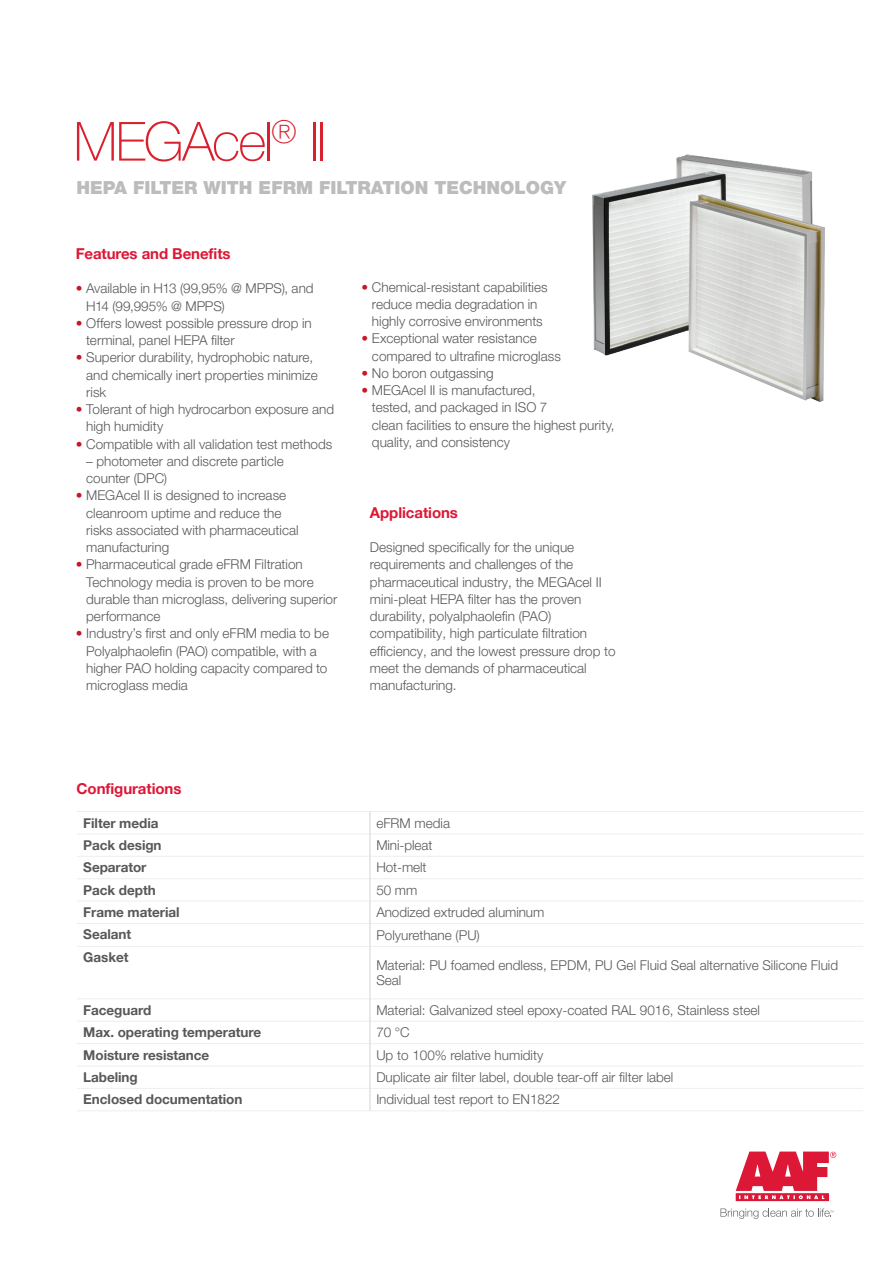
<style>
.page{position:relative;width:893px;height:1263px;background:#fff}
.page>*{position:absolute;margin:0;border:0;box-sizing:border-box;transform-origin:0 0}
.Titel_voorzijde{font:100 54px "Helvetica Neue LT Pro";letter-spacing:-.035em;color:#da1f2d}
.Filter_categorie{font:900 18px "Helvetica Neue LT Pro";color:#bdbcbc}
.Heading_bold{font:700 15px "Helvetica Neue LT Pro";letter-spacing:-.005em;color:#dd1736}
.Heading_bold-2{font:300 13.5px/17.2px "Helvetica Neue LT Pro";color:#57585a}
.chart_copy{font:300 13.5px/15px "Helvetica Neue LT Pro";color:#57585a}
.Tabel_-_Body_links{font:700 13.5px "Helvetica Neue LT Pro";letter-spacing:-.005em;color:#57585a}
.Tabel_-_Body_links-2{font:300 13.5px "Helvetica Neue LT Pro";letter-spacing:-.005em;color:#57585a}
.s1{color:#c81727}
</style>
<div class="page">
<svg style="left:77px;top:812px;width:786px;height:298px"></svg>
<hr style="left:77px;top:811px;width:293px;height:1px;background:#eeeeef">
<hr style="left:370px;top:811px;width:493px;height:1px;background:#eeeeef">
<hr style="left:77px;top:834px;width:293px;height:1px;background:#eeeeef">
<hr style="left:370px;top:834px;width:493px;height:1px;background:#eeeeef">
<hr style="left:77px;top:856px;width:293px;height:1px;background:#eeeeef">
<hr style="left:370px;top:856px;width:493px;height:1px;background:#eeeeef">
<hr style="left:77px;top:878px;width:293px;height:1px;background:#eeeeef">
<hr style="left:370px;top:878px;width:493px;height:1px;background:#eeeeef">
<hr style="left:77px;top:901px;width:293px;height:1px;background:#eeeeef">
<hr style="left:370px;top:901px;width:493px;height:1px;background:#eeeeef">
<hr style="left:77px;top:923px;width:293px;height:1px;background:#eeeeef">
<hr style="left:370px;top:923px;width:493px;height:1px;background:#eeeeef">
<hr style="left:77px;top:946px;width:293px;height:1px;background:#eeeeef">
<hr style="left:370px;top:946px;width:493px;height:1px;background:#eeeeef">
<hr style="left:77px;top:998px;width:293px;height:1px;background:#eeeeef">
<hr style="left:370px;top:998px;width:493px;height:1px;background:#eeeeef">
<hr style="left:77px;top:1021px;width:293px;height:1px;background:#eeeeef">
<hr style="left:370px;top:1021px;width:493px;height:1px;background:#eeeeef">
<hr style="left:77px;top:1043px;width:293px;height:1px;background:#eeeeef">
<hr style="left:370px;top:1043px;width:493px;height:1px;background:#eeeeef">
<hr style="left:77px;top:1066px;width:293px;height:1px;background:#eeeeef">
<hr style="left:370px;top:1066px;width:493px;height:1px;background:#eeeeef">
<hr style="left:77px;top:1088px;width:293px;height:1px;background:#eeeeef">
<hr style="left:370px;top:1088px;width:493px;height:1px;background:#eeeeef">
<hr style="left:77px;top:1110px;width:293px;height:1px;background:#eeeeef">
<hr style="left:370px;top:1110px;width:493px;height:1px;background:#eeeeef">
<svg style="left:370px;top:812px;width:1px;height:134px"></svg>
<hr style="left:370px;top:946px;width:1px;height:52px;background:#d1d2d4">
<svg style="left:370px;top:999px;width:1px;height:111px"></svg>
<svg style="left:720px;top:1208px;width:114px;height:11px"></svg>
<svg style="left:736px;top:1151px;width:100px;height:50px"></svg>
<img style="left:592px;top:154px;width:233px;height:248px">
<p class="Titel_voorzijde" style="left:74px;top:109px;width:254px">MEGAcel<sup>®</sup> II</p>
<p class="Filter_categorie" style="left:77px;top:177px;width:491px">HEPA FILTER WITH EFRM FILTRATION TECHNOLOGY</p>
<p class="Heading_bold" style="left:76px;top:244px;width:156px">Features and Benefits</p>
<p class="Heading_bold-2" style="left:86px;top:280px;width:229px;text-indent:-10px"><span class="s1">•</span> Available in H13 (99,95% @ MPPS), and<br>H14 (99,995% @ MPPS)</p>
<p class="Heading_bold-2" style="left:86px;top:314px;width:227px;text-indent:-10px"><span class="s1">•</span> Offers lowest possible pressure drop in terminal, panel HEPA filter</p>
<p class="Heading_bold-2" style="left:86px;top:349px;width:233px;text-indent:-10px"><span class="s1">•</span> Superior durability, hydrophobic nature, and chemically inert properties minimize risk</p>
<p class="Heading_bold-2" style="left:86px;top:400px;width:249px;text-indent:-10px"><span class="s1">•</span> Tolerant of high hydrocarbon exposure and high humidity</p>
<p class="Heading_bold-2" style="left:76px;top:435px;width:258px"><span class="s1">•</span> Compatible with all validation test methods</p>
<p class="Heading_bold-2" style="left:86px;top:452px;width:199px">– photometer and discrete particle counter (DPC)</p>
<p class="Heading_bold-2" style="left:86px;top:487px;width:214px;text-indent:-10px"><span class="s1">•</span> MEGAcel II is designed to increase cleanroom uptime and reduce the risks associated with pharmaceutical manufacturing</p>
<p class="Heading_bold-2" style="left:86px;top:556px;width:253px;text-indent:-10px"><span class="s1">•</span> Pharmaceutical grade eFRM Filtration Technology media is proven to be more durable than microglass, delivering superior performance</p>
<p class="Heading_bold-2" style="left:86px;top:625px;width:244px;text-indent:-10px"><span class="s1">•</span> Industry’s first and only eFRM media to be Polyalphaolefin (PAO) compatible, with a higher PAO holding capacity compared to microglass media</p>
<p class="Heading_bold-2" style="left:361px;top:278px;width:188px;text-align:center"><span class="s1">•</span> Chemical-resistant capabilities reduce media degradation in highly corrosive environments</p>
<p class="Heading_bold-2" style="left:372px;top:330px;width:190px;text-indent:-10px"><span class="s1">•</span> Exceptional water resistance compared to ultrafine microglass</p>
<p class="Heading_bold-2" style="left:361px;top:364px;width:134px"><span class="s1">•</span> No boron outgassing</p>
<p class="Heading_bold-2" style="left:372px;top:381px;width:244px;text-indent:-10px"><span class="s1">•</span> MEGAcel II is manufactured,<br>tested, and packaged in ISO 7<br>clean facilities to ensure the highest purity, quality, and consistency</p>
<p class="Heading_bold" style="left:370px;top:503px;width:90px">Applications</p>
<p class="Heading_bold-2" style="left:370px;top:538px;width:247px">Designed specifically for the unique requirements and challenges of the pharmaceutical industry, the MEGAcel II mini-pleat HEPA filter has the proven durability, polyalphaolefin (PAO) compatibility, high particulate filtration efficiency, and the lowest pressure drop to meet the demands of pharmaceutical manufacturing.</p>
<p class="Heading_bold" style="left:77px;top:779px;width:106px">Configurations</p>
<p class="Tabel_-_Body_links" style="left:83px;top:814px;width:77px">Filter media</p>
<p class="chart_copy" style="left:376px;top:815px;width:75px">eFRM media</p>
<p class="Tabel_-_Body_links" style="left:83px;top:837px;width:80px">Pack design</p>
<p class="Tabel_-_Body_links-2" style="left:376px;top:837px;width:58px">Mini-pleat</p>
<p class="Tabel_-_Body_links" style="left:83px;top:859px;width:65px">Separator</p>
<p class="Tabel_-_Body_links-2" style="left:376px;top:859px;width:52px">Hot-melt</p>
<p class="Tabel_-_Body_links" style="left:83px;top:881px;width:74px">Pack depth</p>
<p class="Tabel_-_Body_links-2" style="left:376px;top:882px;width:42px">50 mm</p>
<p class="Tabel_-_Body_links" style="left:83px;top:904px;width:98px">Frame material</p>
<p class="Tabel_-_Body_links-2" style="left:376px;top:904px;width:170px">Anodized extruded aluminum</p>
<p class="Tabel_-_Body_links" style="left:83px;top:926px;width:49px">Sealant</p>
<p class="chart_copy" style="left:376px;top:927px;width:105px">Polyurethane (PU)</p>
<p class="Tabel_-_Body_links" style="left:83px;top:949px;width:47px">Gasket</p>
<p class="chart_copy" style="left:376px;top:957px;width:463px">Material: PU foamed endless, EPDM, PU Gel Fluid Seal alternative Silicone Fluid<br>Seal</p>
<p class="Tabel_-_Body_links" style="left:83px;top:1002px;width:69px">Faceguard</p>
<p class="chart_copy" style="left:376px;top:1002px;width:385px">Material: Galvanized steel epoxy-coated RAL 9016, Stainless steel</p>
<p class="Tabel_-_Body_links" style="left:83px;top:1024px;width:179px">Max. operating temperature</p>
<p class="Tabel_-_Body_links-2" style="left:376px;top:1024px;width:35px">70 °C</p>
<p class="Tabel_-_Body_links" style="left:83px;top:1046px;width:128px">Moisture resistance</p>
<p class="chart_copy" style="left:376px;top:1047px;width:169px">Up to 100% relative humidity</p>
<p class="Tabel_-_Body_links" style="left:83px;top:1069px;width:56px">Labeling</p>
<p class="chart_copy" style="left:376px;top:1069px;width:299px">Duplicate air filter label, double tear-off air filter label</p>
<p class="Tabel_-_Body_links" style="left:83px;top:1091px;width:161px">Enclosed documentation</p>
<p class="chart_copy" style="left:376px;top:1092px;width:185px">Individual test report to EN1822</p>
</div>
